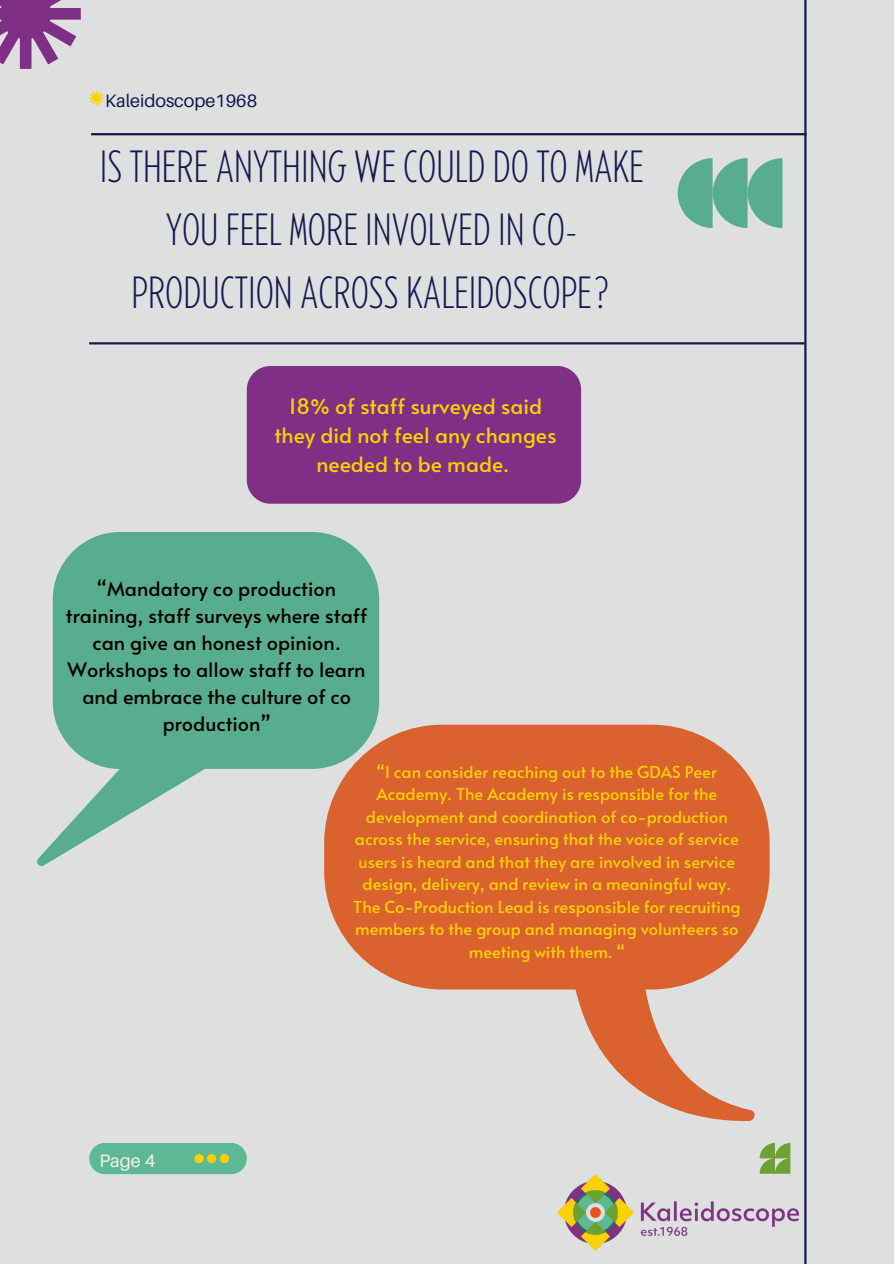
<style>
.page{position:relative;width:894px;height:1264px;background:#fff}
.page>*{position:absolute;margin:0;border:0;box-sizing:border-box;transform-origin:0 0}
.t1{font:200 condensed 45px/63px "Balgin";color:#161853;text-align:center}
.t2{font:21.15px/29.2px "Alata";color:#fdcf00;text-align:center}
.t3{font:19.8px/27px "Alata";color:#000;text-align:center}
.t4{font:18px "Aileron";color:#161853}
.t5{font:18px "Aileron";color:#faedf0}
.t6{font:16.5px/22.5px "Alata";color:#fdcf00;text-align:center}
</style>
<div class="page">
<div style="left:0;top:0;width:893px;height:1263px;background:#dee0e0"></div>
<hr style="left:804px;top:0;width:2px;height:1263px;background:#161853">
<svg style="left:89px;top:91px;width:14px;height:14px"></svg>
<hr style="left:89px;top:342px;width:715px;height:2px;background:#161853">
<hr style="left:91px;top:133px;width:715px;height:2px;background:#161853">
<div style="left:89px;top:1142px;width:158px;height:32px;background:#5db994;border-radius:16px"></div>
<svg style="left:194px;top:1154px;width:35px;height:9px"></svg>
<svg style="left:677px;top:158px;width:105px;height:70px"></svg>
<svg style="left:759px;top:1143px;width:30px;height:30px"></svg>
<img style="left:557px;top:1174px;width:241px;height:76px">
<div style="left:247px;top:366px;width:334px;height:137px;background:#7f3085"></div>
<svg style="left:37px;top:532px;width:342px;height:334px;fill:#59ad8f"></svg>
<svg style="left:324px;top:724px;width:445px;height:397px;fill:#d9622e"></svg>
<svg style="left:0;top:0;width:81px;height:69px"></svg>
<p class="t4" style="left:105px;top:89px;width:153px">Kaleidoscope1968</p>
<p class="t1" style="left:100px;top:139px;width:545px">IS THERE ANYTHING WE COULD DO TO MAKE<br>YOU FEEL MORE INVOLVED IN CO-<br>PRODUCTION ACROSS KALEIDOSCOPE?</p>
<p class="t2" style="left:274px;top:390px;width:284px">18% of staff surveyed said they did not feel any changes needed to be made.</p>
<p class="t3" style="left:66px;top:574px;width:303px">“Mandatory co production training, staff surveys where staff can give an honest opinion.<br>Workshops to allow staff to learn and embrace the culture of co production”</p>
<p class="t6" style="left:353px;top:759px;width:388px">“I can consider reaching out to the GDAS Peer Academy. The Academy is responsible for the development and coordination of co-production across the service, ensuring that the voice of service users is heard and that they are involved in service design, delivery, and review in a meaningful way.<br>The Co-Production Lead is responsible for recruiting members to the group and managing volunteers so meeting with them. “</p>
<h1 class="t5" style="left:99px;top:1149px;width:57px">Page 4</h1>
</div>
